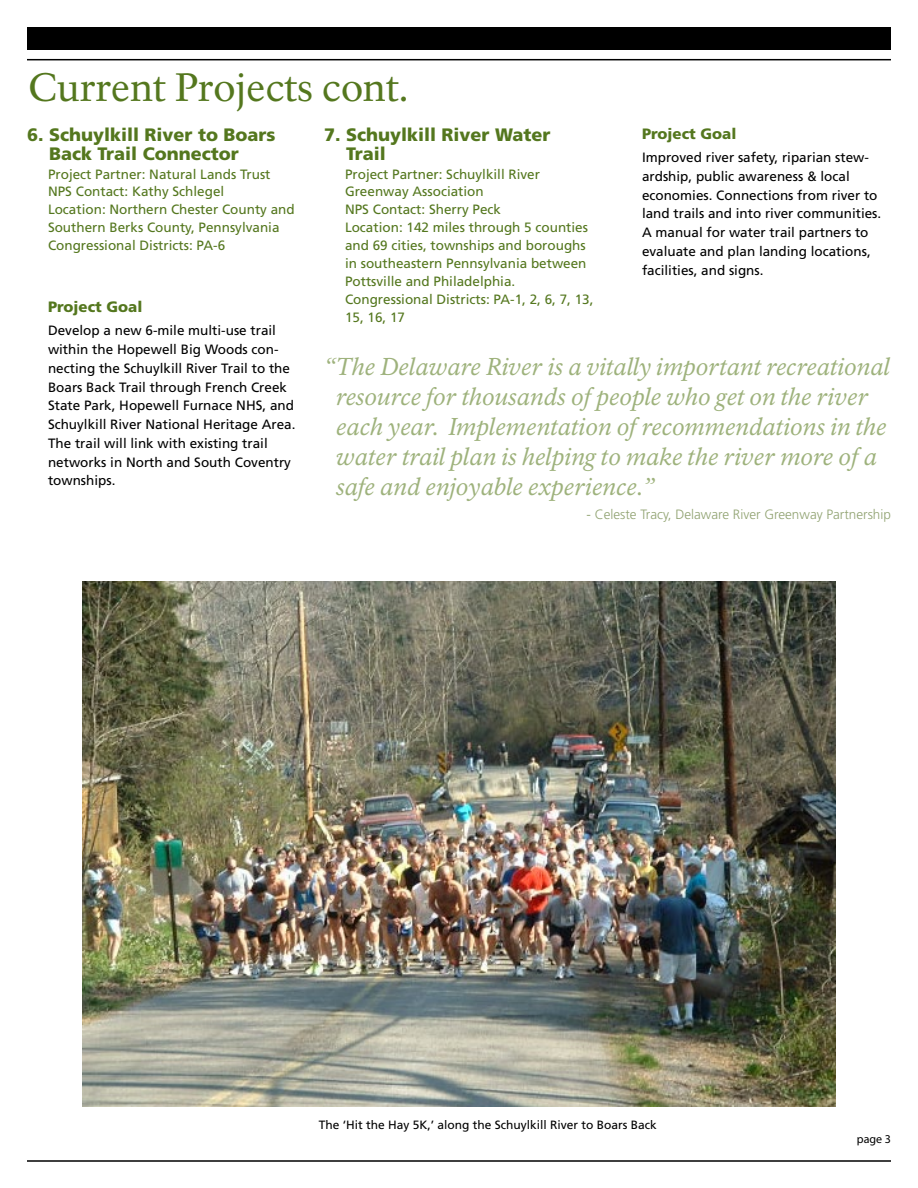
<style>
.page{position:relative;width:918px;height:1188px;background:#fff}
.page>*{position:absolute;margin:0;border:0;box-sizing:border-box;transform-origin:0 0}
.t1{font:39px "NPS Rawlinson OT";letter-spacing:-.005em;color:#54771e}
.t2{font:italic 24px/30px "NPS Rawlinson OT";color:#9eb27c}
.t3{font:900 18px/19.5px "Frutiger LT Std";color:#54771e}
.t4{font:900 15px "Frutiger LT Std";color:#54771e}
.t5{font:13.5px/18.8px "Frutiger LT Std";color:#000}
.t6{font:13.5px/18px "Frutiger LT Std";color:#54771e}
.t7{font:300 13.5px "Frutiger LT Std";color:#91a372}
.t8{font:12px "Frutiger LT Std";color:#000}
.t9{font:12px "Myriad Pro";color:#000}
</style>
<div class="page">
<div style="left:27px;top:27px;width:864px;height:23px;background:#000"></div>
<hr style="left:27px;top:59px;width:864px;height:1px;background:#000">
<hr style="left:27px;top:1160px;width:864px;height:2px;background:#000">
<img style="left:83px;top:581px;width:752px;height:525px">
<h1 class="t1" style="left:28px;top:64px;width:382px">Current Projects cont.</h1>
<h3 class="t3" style="left:49px;top:125px;width:228px;text-indent:-22px">6. Schuylkill River to Boars<br>Back Trail Connector</h3>
<p class="t6" style="left:48px;top:165px;width:248px">Project Partner: Natural Lands Trust NPS Contact: Kathy Schlegel<br>Location: Northern Chester County and Southern Berks County, Pennsylvania Congressional Districts: PA-6</p>
<p class="t4" style="left:48px;top:298px;width:96px">Project Goal</p>
<p class="t5" style="left:48px;top:321px;width:249px">Develop a new 6-mile multi-use trail within the Hopewell Big Woods con&shy;necting the Schuylkill River Trail to the Boars Back Trail through French Creek State Park, Hopewell Furnace NHS, and Schuylkill River National Heritage Area.<br>The trail will link with existing trail networks in North and South Coventry townships.</p>
<h3 class="t3" style="left:346px;top:125px;width:206px;text-indent:-22px">7. Schuylkill River Water<br>Trail</h3>
<p class="t6" style="left:345px;top:165px;width:250px">Project Partner: Schuylkill River<br>Greenway Association<br>NPS Contact: Sherry Peck<br>Location: 142 miles through 5 counties and 69 cities, townships and boroughs in southeastern Pennsylvania between<br>Pottsville and Philadelphia.<br>Congressional Districts: PA-1, 2, 6, 7, 13,<br>15, 16, 17</p>
<p class="t4" style="left:642px;top:124px;width:96px">Project Goal</p>
<p class="t5" style="left:642px;top:148px;width:241px">Improved river safety, riparian stew&shy;ardship, public awareness &amp; local economies. Connections from river to land trails and into river communities.<br>A manual for water trail partners to evaluate and plan landing locations, facilities, and signs.</p>
<p class="t2" style="left:336px;top:352px;width:555px;text-indent:-12px">“The Delaware River is a vitally important recreational resource for thousands of people who get on the river each year. Implementation of recommendations in the water trail plan is helping to make the river more of a safe and enjoyable experience.”</p>
<p class="t7" style="left:586px;top:507px;width:306px">- Celeste Tracy, Delaware River Greenway Partnership</p>
<p class="t8" style="left:319px;top:1118px;width:340px">The ‘Hit the Hay 5K,’ along the Schuylkill River to Boars Back</p>
<p class="t9" style="left:857px;top:1132px;width:36px">page 3</p>
</div>
